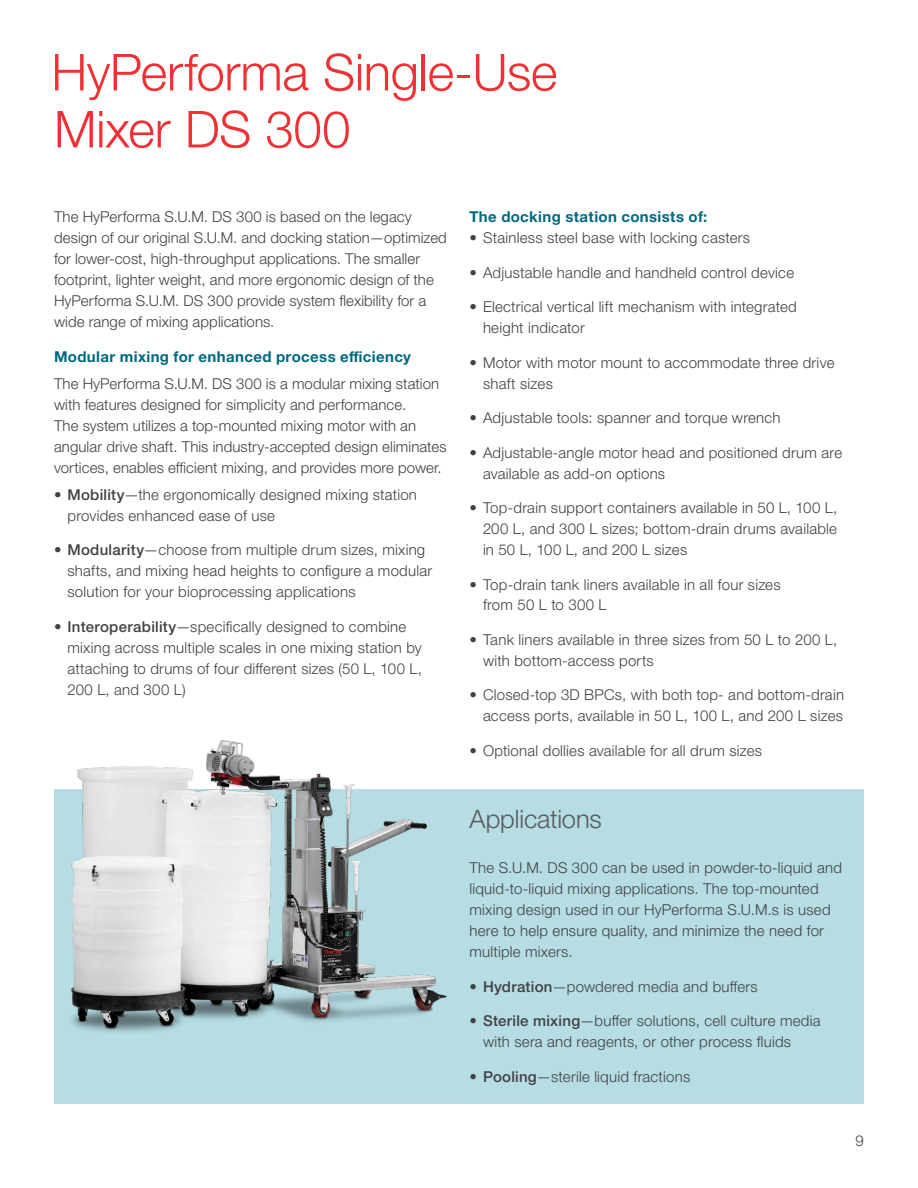
<style>
.page{position:relative;width:918px;height:1188px;background:#fff}
.page>*{position:absolute;margin:0;border:0;box-sizing:border-box;transform-origin:0 0}
.t1{font:300 51px/57px "Helvetica Neue LTW1 G";letter-spacing:-.01em;color:#ee3134}
.t2{font:300 25.5px "Helvetica Neue LTW1 G";letter-spacing:-.005em;color:#58595b}
.t3{font:300 15px/21px "Helvetica Neue LTW1 G";letter-spacing:.015em;color:#414042}
.t4{font:700 15px "Helvetica Neue LTW1 G";letter-spacing:.025em;color:#006880}
.s1{font-weight:500}
</style>
<div class="page">
<div style="left:54px;top:789px;width:810px;height:315px;background:#b6dde4"></div>
<img style="left:71px;top:740px;width:376px;height:292px">
<h1 class="t1" style="left:51px;top:44px;width:508px">HyPerforma Single-Use<br>Mixer DS 300</h1>
<p class="t3" style="left:54px;top:206px;width:394px">The HyPerforma S.U.M. DS 300 is based on the legacy design of our original S.U.M. and docking station—optimized for lower-cost, high-throughput applications. The smaller footprint, lighter weight, and more ergonomic design of the HyPerforma S.U.M. DS 300 provide system flexibility for a wide range of mixing applications.</p>
<p class="t4" style="left:54px;top:347px;width:359px">Modular mixing for enhanced process efficiency</p>
<p class="t3" style="left:54px;top:373px;width:394px">The HyPerforma S.U.M. DS 300 is a modular mixing station with features designed for simplicity and performance.<br>The system utilizes a top-mounted mixing motor with an angular drive shaft. This industry-accepted design eliminates vortices, enables efficient mixing, and provides more power.</p>
<p class="t3" style="left:68px;top:484px;width:351px;text-indent:-14px"><span class="s1">• Mobility</span>—the ergonomically designed mixing station provides enhanced ease of use</p>
<p class="t3" style="left:68px;top:539px;width:366px;text-indent:-14px"><span class="s1">• Modularity</span>—choose from multiple drum sizes, mixing shafts, and mixing head heights to configure a modular solution for your bioprocessing applications</p>
<p class="t3" style="left:68px;top:616px;width:356px;text-indent:-14px"><span class="s1">• Interoperability</span>—specifically designed to combine mixing across multiple scales in one mixing station by attaching to drums of four different sizes (50 L, 100 L, 200 L, and 300 L)</p>
<p class="t4" style="left:470px;top:207px;width:239px">The docking station consists of:</p>
<p class="t3" style="left:470px;top:227px;width:282px">• Stainless steel base with locking casters</p>
<p class="t3" style="left:470px;top:262px;width:326px">• Adjustable handle and handheld control device</p>
<p class="t3" style="left:483px;top:296px;width:315px;text-indent:-14px">• Electrical vertical lift mechanism with integrated height indicator</p>
<p class="t3" style="left:483px;top:352px;width:353px;text-indent:-14px">• Motor with motor mount to accommodate three drive shaft sizes</p>
<p class="t3" style="left:470px;top:407px;width:313px">• Adjustable tools: spanner and torque wrench</p>
<p class="t3" style="left:483px;top:442px;width:361px;text-indent:-14px">• Adjustable-angle motor head and positioned drum are available as add-on options</p>
<p class="t3" style="left:483px;top:497px;width:356px;text-align:justify;text-indent:-14px">• Top-drain support containers available in 50 L, 100 L, 200 L, and 300 L sizes; bottom-drain drums available in 50 L, 100 L, and 200 L sizes</p>
<p class="t3" style="left:483px;top:574px;width:299px;text-indent:-14px">• Top-drain tank liners available in all four sizes from 50 L to 300 L</p>
<p class="t3" style="left:483px;top:629px;width:356px;text-indent:-14px">• Tank liners available in three sizes from 50 L to 200 L, with bottom-access ports</p>
<p class="t3" style="left:470px;top:685px;width:376px;text-align:right">• Closed-top 3D BPCs, with both top- and bottom-drain access ports, available in 50 L, 100 L, and 200 L sizes</p>
<p class="t3" style="left:470px;top:740px;width:294px">• Optional dollies available for all drum sizes</p>
<h2 class="t2" style="left:470px;top:804px;width:134px">Applications</h2>
<p class="t3" style="left:470px;top:857px;width:374px">The S.U.M. DS 300 can be used in powder-to-liquid and liquid-to-liquid mixing applications. The top-mounted mixing design used in our HyPerforma S.U.M.s is used here to help ensure quality, and minimize the need for multiple mixers.</p>
<p class="t3" style="left:470px;top:976px;width:290px"><span class="s1">• Hydration</span>—powdered media and buffers</p>
<p class="t3" style="left:483px;top:1010px;width:339px;text-indent:-14px"><span class="s1">• Sterile mixing</span>—buffer solutions, cell culture media with sera and reagents, or other process fluids</p>
<p class="t3" style="left:470px;top:1066px;width:222px"><span class="s1">• Pooling</span>—sterile liquid fractions</p>
<p class="t3" style="left:856px;top:1130px;width:10px">9</p>
</div>
